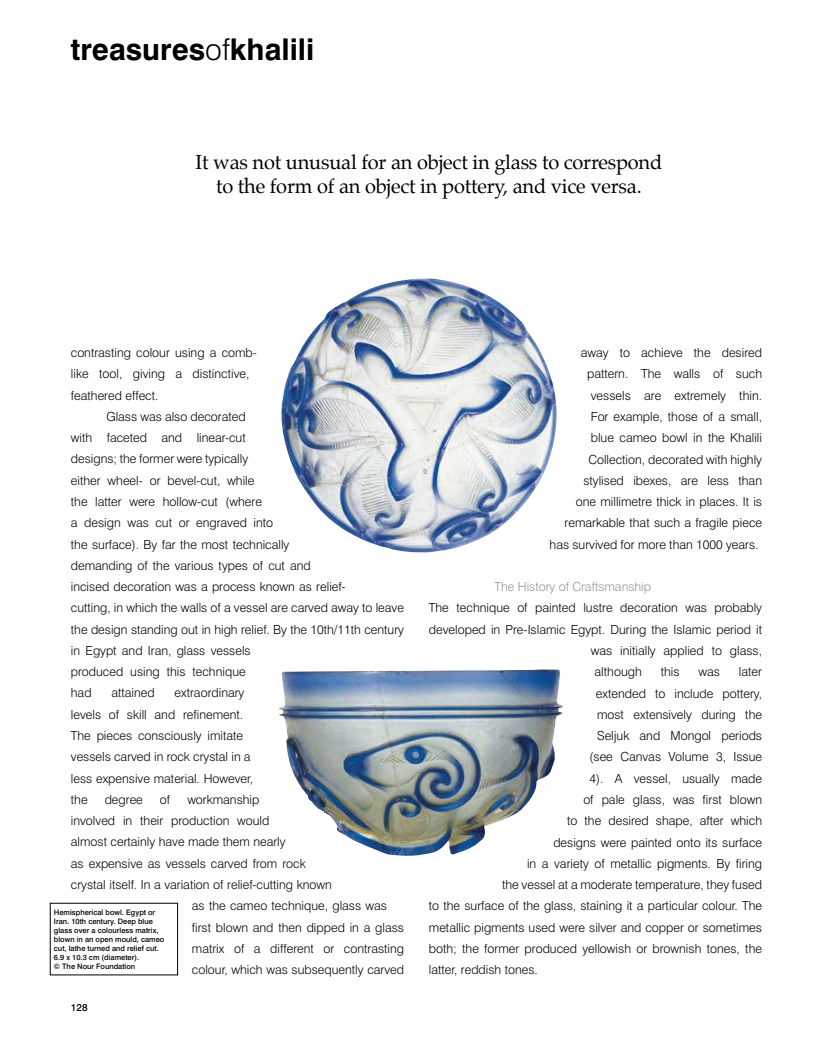
<style>
.page{position:relative;width:833px;height:1046px;background:#fff}
.page>*{position:absolute;margin:0;border:0;box-sizing:border-box;transform-origin:0 0}
.t1{font:700 30px "Swiss 721 BT";color:#000}
.t2{font:20px/24px "Palatino";letter-spacing:-.01em;color:#000;text-align:center}
.t3{font:300 12.5px/21.2px "Swiss 721 BT";color:#000}
.t4{font:300 12.5px "Swiss 721 BT";color:#939598}
.t5{font:500 10px "Swiss 721 BT";color:#000}
.t6{font:500 7.5px/9px "Swiss 721 BT";color:#000}
.s1{font-weight:300}
</style>
<div class="page">
<img style="left:279px;top:278px;width:284px;height:578px">
<p class="t1" style="left:71px;top:31px;width:245px">treasures<span class="s1">of</span>khalili</p>
<p class="t2" style="left:196px;top:152px;width:468px">It was not unusual for an object in glass to correspond to the form of an object in pottery, and vice versa.</p>
<p class="t3" style="left:71px;top:342px;width:187px">contrasting colour using a comb-</p>
<p class="t3" style="left:71px;top:363px;width:180px">like tool, giving a distinctive,</p>
<p class="t3" style="left:71px;top:384px;width:89px">feathered effect.</p>
<p class="t3" style="left:106px;top:405px;width:141px">Glass was also decorated</p>
<p class="t3" style="left:71px;top:427px;width:176px">with faceted and linear-cut</p>
<p class="t3" style="left:71px;top:448px;width:179px">designs; the former were typically</p>
<p class="t3" style="left:71px;top:469px;width:185px">either wheel- or bevel-cut, while</p>
<p class="t3" style="left:71px;top:490px;width:193px">the latter were hollow-cut (where</p>
<p class="t3" style="left:71px;top:512px;width:204px">a design was cut or engraved into</p>
<p class="t3" style="left:71px;top:533px;width:220px">the surface). By far the most technically</p>
<p class="t3" style="left:71px;top:554px;width:241px">demanding of the various types of cut and</p>
<p class="t3" style="left:71px;top:576px;width:276px">incised decoration was a process known as relief-</p>
<p class="t3" style="left:71px;top:597px;width:334px">cutting, in which the walls of a vessel are carved away to leave</p>
<p class="t3" style="left:71px;top:618px;width:335px">the design standing out in high relief. By the 10th/11th century</p>
<p class="t3" style="left:71px;top:639px;width:181px">in Egypt and Iran, glass vessels</p>
<p class="t3" style="left:71px;top:661px;width:176px">produced using this technique</p>
<p class="t3" style="left:71px;top:682px;width:22px">had</p>
<p class="t3" style="left:111px;top:682px;width:45px">attained</p>
<p class="t3" style="left:71px;top:682px;width:184px;text-indent:104px">extraordinary levels of skill and refinement.<br>The pieces consciously imitate vessels carved in rock crystal in a less expensive material. However, the</p>
<p class="t3" style="left:105px;top:788px;width:40px">degree</p>
<p class="t3" style="left:160px;top:788px;width:12px">of</p>
<p class="t3" style="left:187px;top:788px;width:74px">workmanship</p>
<p class="t3" style="left:71px;top:809px;width:200px">involved in their production would</p>
<p class="t3" style="left:71px;top:831px;width:216px">almost certainly have made them nearly</p>
<p class="t3" style="left:71px;top:852px;width:236px">as expensive as vessels carved from rock</p>
<p class="t3" style="left:71px;top:873px;width:262px">crystal itself. In a variation of relief-cutting known</p>
<p class="t3" style="left:192px;top:894px;width:197px">as the cameo technique, glass was</p>
<p class="t3" style="left:192px;top:916px;width:214px">first blown and then dipped in a glass</p>
<p class="t3" style="left:192px;top:937px;width:214px">matrix of a different or contrasting</p>
<p class="t3" style="left:192px;top:958px;width:214px">colour, which was subsequently carved</p>
<p class="t6" style="left:54px;top:907px;width:112px">Hemispherical bowl. Egypt or<br>Iran. 10th century. Deep blue glass over a colourless matrix, blown in an open mould, cameo cut, lathe turned and relief cut.<br>6.9 x 10.3 cm (diameter).<br>© The Nour Foundation</p>
<p class="t5" style="left:71px;top:1001px;width:18px">128</p>
<p class="t3" style="left:549px;top:342px;width:214px;text-align:right">away to achieve the desired pattern. The walls of such vessels are extremely thin.<br>For example, those of a small,<br>blue cameo bowl in the Khalili<br>Collection, decorated with highly stylised ibexes, are less than<br>one millimetre thick in places. It is remarkable that such a fragile piece has survived for more than 1000 years.</p>
<p class="t4" style="left:494px;top:579px;width:158px">The History of Craftsmanship</p>
<p class="t3" style="left:429px;top:597px;width:335px">The technique of painted lustre decoration was probably</p>
<p class="t3" style="left:429px;top:618px;width:335px">developed in Pre-Islamic Egypt. During the Islamic period it</p>
<p class="t3" style="left:591px;top:639px;width:173px">was initially applied to glass,</p>
<p class="t3" style="left:594px;top:661px;width:49px">although</p>
<p class="t3" style="left:660px;top:661px;width:20px">this</p>
<p class="t3" style="left:698px;top:661px;width:23px">was</p>
<p class="t3" style="left:739px;top:661px;width:25px">later</p>
<p class="t3" style="left:596px;top:682px;width:168px">extended to include pottery,</p>
<p class="t3" style="left:597px;top:703px;width:166px">most extensively during the</p>
<p class="t3" style="left:597px;top:724px;width:166px">Seljuk and Mongol periods</p>
<p class="t3" style="left:589px;top:746px;width:174px">(see Canvas Volume 3, Issue</p>
<p class="t3" style="left:589px;top:767px;width:174px">4). A vessel, usually made</p>
<p class="t3" style="left:583px;top:788px;width:180px">of pale glass, was first blown</p>
<p class="t3" style="left:567px;top:809px;width:196px">to the desired shape, after which</p>
<p class="t3" style="left:553px;top:831px;width:210px">designs were painted onto its surface</p>
<p class="t3" style="left:527px;top:852px;width:236px">in a variety of metallic pigments. By firing</p>
<p class="t3" style="left:502px;top:873px;width:261px">the vessel at a moderate temperature, they fused</p>
<p class="t3" style="left:429px;top:895px;width:335px">to the surface of the glass, staining it a particular colour. The</p>
<p class="t3" style="left:429px;top:916px;width:335px">metallic pigments used were silver and copper or sometimes</p>
<p class="t3" style="left:429px;top:937px;width:335px">both; the former produced yellowish or brownish tones, the</p>
<p class="t3" style="left:429px;top:958px;width:110px">latter, reddish tones.</p>
</div>
